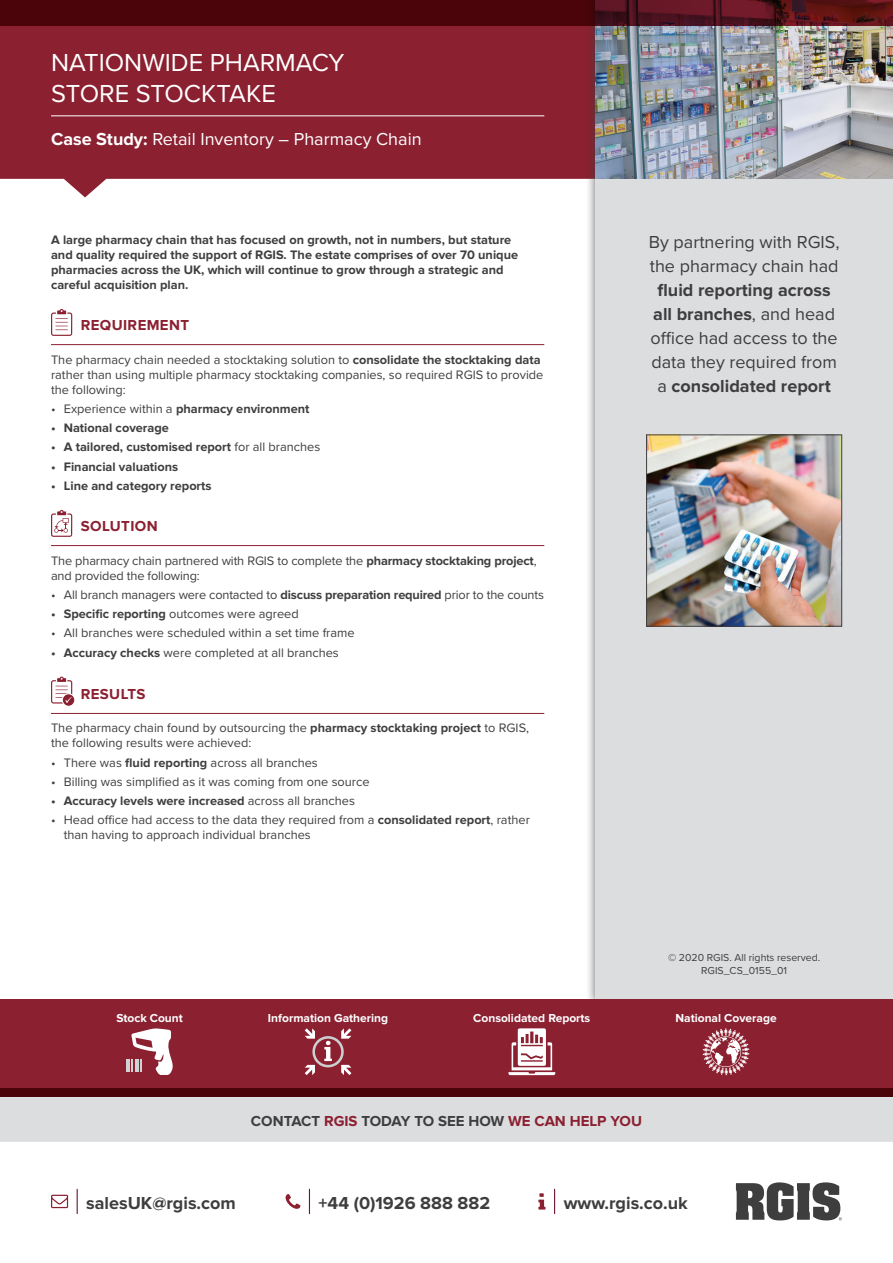
<style>
.page{position:relative;width:893px;height:1263px;background:#fff}
.page>*{position:absolute;margin:0;border:0;box-sizing:border-box;transform-origin:0 0}
.t1{font:25.5px/30.6px "Proxima Nova";color:#fff}
.t2{font:700 18px/24px "Proxima Nova";color:#3e3e3f;text-align:center}
.t3{font:18px/24px "Proxima Nova";color:#3e3e3f}
.t4{font:18px "Proxima Nova";color:#fff}
.t5{font:700 15px "Proxima Nova";color:#3e3e3f}
.t6{font:700 15px "Proxima Nova";letter-spacing:.025em;color:#8b2031}
.t7{font:12.75px/15px "Proxima Nova";color:#3e3e3f}
.t8{font:700 12.75px/15px "Proxima Nova";color:#3e3e3f}
.t9{font:700 12px "Proxima Nova";color:#fff}
.t10{font:10.5px/12.6px "Proxima Nova";color:#3e3e3f;text-align:center}
.s1{font-weight:700}
.s2{font-weight:400}
.s3{color:#8b2031}
</style>
<div class="page">
<svg style="left:554px;top:1189px;width:1px;height:24px"></svg>
<svg style="left:538px;top:1193px;width:7px;height:16px"></svg>
<svg style="left:77px;top:1189px;width:1px;height:24px"></svg>
<svg style="left:51px;top:1195px;width:17px;height:13px"></svg>
<svg style="left:309px;top:1189px;width:1px;height:24px"></svg>
<svg style="left:286px;top:1194px;width:14px;height:15px"></svg>
<svg style="left:736px;top:1182px;width:106px;height:38px"></svg>
<div style="left:0;top:1097px;width:893px;height:45px;background:#dcdddf"></div>
<svg style="left:0;top:26px;width:585px;height:171px;background:#973746"></svg>
<div style="left:585px;top:0;width:308px;height:1010px;background:#3e3e3f;opacity:.75"></div>
<div style="left:595px;top:0;width:298px;height:1001px;background:#dcdddf"></div>
<hr style="left:51px;top:116px;width:493px;height:1px;background:#fff">
<div style="left:0;top:999px;width:893px;height:98px;background:#8b2031"></div>
<img style="left:595px;top:26px;width:298px;height:153px">
<hr style="left:51px;top:344px;width:493px;height:1px;background:#8b2031">
<hr style="left:51px;top:545px;width:493px;height:1px;background:#8b2031">
<hr style="left:51px;top:713px;width:493px;height:1px;background:#8b2031">
<svg style="left:51px;top:309px;width:22px;height:27px"></svg>
<svg style="left:51px;top:510px;width:22px;height:27px"></svg>
<svg style="left:51px;top:677px;width:24px;height:30px"></svg>
<img style="left:648px;top:437px;width:192px;height:187px">
<div style="left:646px;top:435px;width:196px;height:191px;border:1px solid #3e3e3f"></div>
<svg style="left:0;top:0;width:893px;height:26px;background:#4e090f"></svg>
<div style="left:0;top:1089px;width:893px;height:8px;background:#4b0409"></div>
<svg style="left:703px;top:1028px;width:46px;height:47px"></svg>
<hr style="left:126px;top:1059px;width:4px;height:12px;background:#d1d2d4">
<svg style="left:131px;top:1028px;width:42px;height:47px"></svg>
<svg style="left:305px;top:1028px;width:46px;height:47px"></svg>
<svg style="left:508px;top:1028px;width:47px;height:47px"></svg>
<h1 class="t1" style="left:51px;top:46px;width:295px">NATIONWIDE PHARMACY<br>STORE STOCKTAKE</h1>
<h2 class="t4" style="left:51px;top:125px;width:372px"><span class="s1">Case Study:</span> Retail Inventory – Pharmacy Chain</h2>
<p class="t8" style="left:51px;top:233px;width:469px">A large pharmacy chain that has focused on growth, not in numbers, but stature and quality required the support of RGIS. The estate comprises of over 70 unique pharmacies across the UK, which will continue to grow through a strategic and careful acquisition plan.</p>
<p class="t6" style="left:81px;top:316px;width:110px">REQUIREMENT</p>
<p class="t7" style="left:51px;top:351px;width:494px">The pharmacy chain needed a stocktaking solution to <span class="s1">consolidate the stocktaking data </span>rather than using multiple pharmacy stocktaking companies, so required RGIS to provide the following:</p>
<p class="t8" style="left:51px;top:402px;width:260px"><span class="s2">• Experience within a</span> pharmacy environment</p>
<p class="t8" style="left:51px;top:421px;width:119px">• National coverage</p>
<p class="t8" style="left:51px;top:440px;width:271px">• A tailored, customised report <span class="s2">for all branches</span></p>
<p class="t8" style="left:51px;top:460px;width:129px">• Financial valuations</p>
<p class="t8" style="left:51px;top:479px;width:162px">• Line and category reports</p>
<p class="t6" style="left:81px;top:517px;width:78px">SOLUTION</p>
<p class="t7" style="left:51px;top:552px;width:487px">The pharmacy chain partnered with RGIS to complete the <span class="s1">pharmacy stocktaking project</span>, and provided the following:</p>
<p class="t7" style="left:51px;top:586px;width:494px">• All branch managers were contacted to <span class="s1">discuss preparation required</span> prior to the counts</p>
<p class="t8" style="left:51px;top:607px;width:249px">• Specific reporting <span class="s2">outcomes were agreed</span></p>
<p class="t7" style="left:51px;top:625px;width:305px">• All branches were scheduled within a set time frame</p>
<p class="t7" style="left:51px;top:644px;width:289px"><span class="s1">• Accuracy checks</span> were completed at all branches</p>
<p class="t6" style="left:81px;top:686px;width:66px">RESULTS</p>
<p class="t7" style="left:51px;top:720px;width:480px">The pharmacy chain found by outsourcing the <span class="s1">pharmacy stocktaking project</span> to RGIS, the following results were achieved:</p>
<p class="t7" style="left:51px;top:754px;width:268px">• There was <span class="s1">fluid reporting</span> across all branches</p>
<p class="t7" style="left:51px;top:774px;width:320px">• Billing was simplified as it was coming from one source</p>
<p class="t8" style="left:51px;top:794px;width:306px">• Accuracy levels were increased <span class="s2">across all branches</span></p>
<p class="t7" style="left:64px;top:812px;width:468px;text-indent:-13px">• Head office had access to the data they required from a <span class="s1">consolidated report</span>, rather than having to approach individual branches</p>
<h2 class="t3" style="left:649px;top:229px;width:192px">By partnering with RGIS, the pharmacy chain had</h2>
<h2 class="t2" style="left:651px;top:279px;width:189px">fluid reporting across all branches<span class="s2">, and head office had access to the data they required from a</span> consolidated report</h2>
<p class="t10" style="left:668px;top:951px;width:154px">© 2020 RGIS. All rights reserved.<br>RGIS_CS_0155_01</p>
<p class="t9" style="left:116px;top:1011px;width:68px">Stock Count</p>
<p class="t9" style="left:268px;top:1011px;width:122px">Information Gathering</p>
<p class="t9" style="left:473px;top:1011px;width:119px">Consolidated Reports</p>
<p class="t9" style="left:675px;top:1011px;width:103px">National Coverage</p>
<p class="t5" style="left:251px;top:1112px;width:393px">CONTACT <span class="s3">RGIS</span> TODAY TO SEE HOW <span class="s3">WE CAN HELP YOU</span></p>
<h2 class="t2" style="left:86px;top:1191px;width:151px">salesUK@rgis.com</h2>
<h2 class="t2" style="left:319px;top:1191px;width:173px">+44 (0)1926 888 882</h2>
<h2 class="t2" style="left:564px;top:1191px;width:126px">www.rgis.co.uk</h2>
</div>
